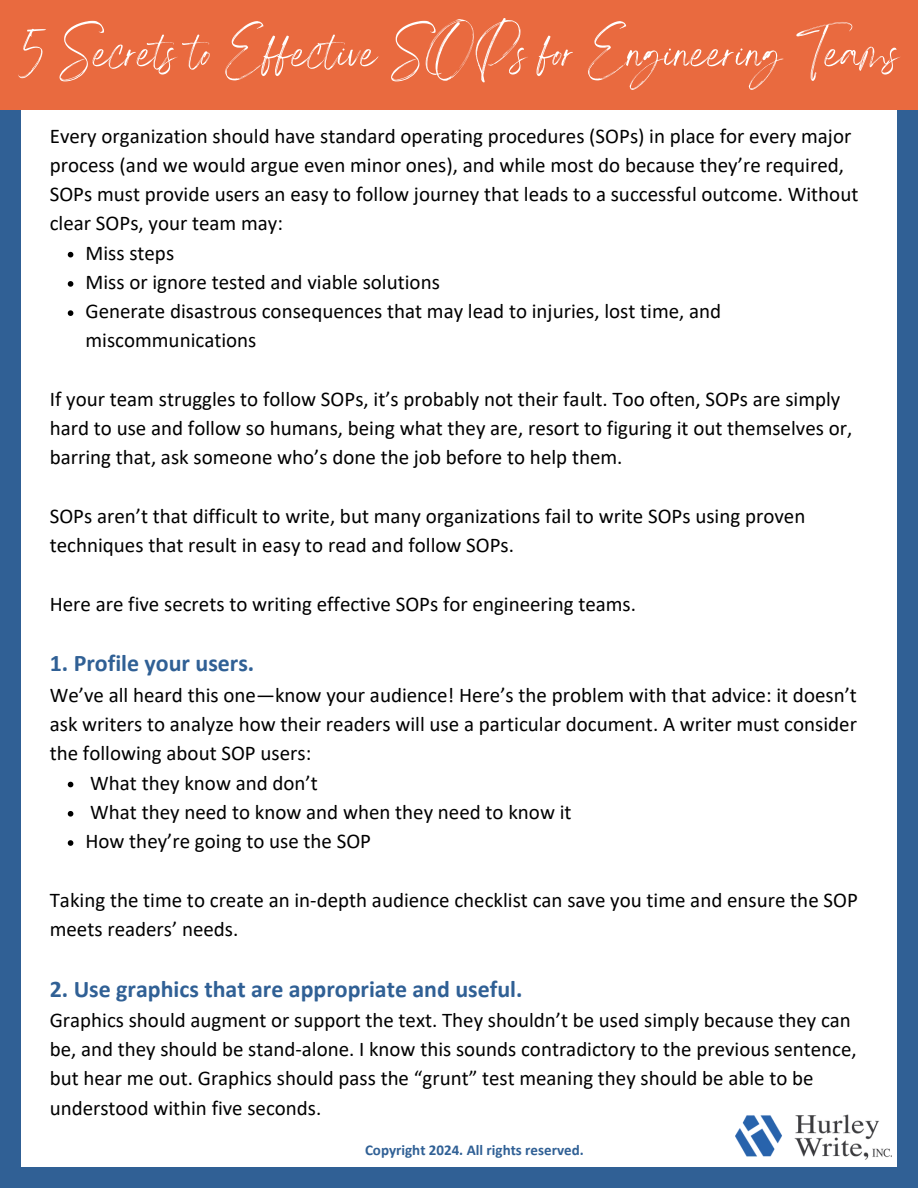
<style>
.page{position:relative;width:918px;height:1188px;background:#fff}
.page>*{position:absolute;margin:0;border:0;box-sizing:border-box;transform-origin:0 0}
.t1{font:63px "Angella White";color:#fff}
.t2{font:700 24px "Calibri";color:#306095}
.t3{font:21px/29.2px "Calibri";color:#000}
.t4{font:700 15px "Calibri";color:#306095}
</style>
<div class="page">
<svg style="left:68px;top:252px;width:5px;height:5px"></svg>
<svg style="left:68px;top:281px;width:5px;height:6px"></svg>
<svg style="left:68px;top:310px;width:5px;height:6px"></svg>
<svg style="left:68px;top:782px;width:5px;height:5px"></svg>
<svg style="left:68px;top:811px;width:5px;height:6px"></svg>
<svg style="left:68px;top:840px;width:5px;height:6px"></svg>
<div style="left:0;top:1167px;width:918px;height:21px;background:#306095"></div>
<div style="left:897px;top:22px;width:21px;height:1166px;background:#306095"></div>
<div style="left:0;top:22px;width:21px;height:1166px;background:#306095"></div>
<img style="left:736px;top:1114px;width:155px;height:46px">
<div style="left:0;top:0;width:918px;height:110px;background:#e96a3f"></div>
<p class="t1" style="left:18px;top:13px;width:884px">5 Secrets to Effective SOPs for Engineering Teams</p>
<h1 class="t3" style="left:50px;top:123px;width:810px">Every organization should have standard operating procedures (SOPs) in place for every major process (and we would argue even minor ones), and while most do because they’re required, SOPs must provide users an easy to follow journey that leads to a successful outcome. Without clear SOPs, your team may:</h1>
<h2 class="t3" style="left:85px;top:240px;width:90px">Miss steps</h2>
<p class="t3" style="left:85px;top:269px;width:356px">Miss or ignore tested and viable solutions</p>
<p class="t3" style="left:85px;top:298px;width:637px">Generate disastrous consequences that may lead to injuries, lost time, and miscommunications</p>
<p class="t3" style="left:50px;top:386px;width:804px">If your team struggles to follow SOPs, it’s probably not their fault. Too often, SOPs are simply hard to use and follow so humans, being what they are, resort to figuring it out themselves or, barring that, ask someone who’s done the job before to help them.</p>
<h2 class="t3" style="left:50px;top:503px;width:757px">SOPs aren’t that difficult to write, but many organizations fail to write SOPs using proven techniques that result in easy to read and follow SOPs.</h2>
<h2 class="t3" style="left:50px;top:591px;width:588px">Here are five secrets to writing effective SOPs for engineering teams.</h2>
<h2 class="t2" style="left:50px;top:653px;width:206px">1. Profile your users.</h2>
<h2 class="t3" style="left:50px;top:682px;width:809px;text-align:justify">We’ve all heard this one—know your audience! Here’s the problem with that advice: it doesn’t ask writers to analyze how their readers will use a particular document. A writer must consider the following about SOP users:</h2>
<h2 class="t3" style="left:90px;top:770px;width:229px">What they know and don’t</h2>
<p class="t3" style="left:90px;top:799px;width:483px">What they need to know and when they need to know it</p>
<p class="t3" style="left:85px;top:828px;width:287px">How they’re going to use the SOP</p>
<p class="t3" style="left:50px;top:887px;width:810px">Taking the time to create an in-depth audience checklist can save you time and ensure the SOP meets readers’ needs.</p>
<h2 class="t2" style="left:50px;top:979px;width:474px">2. Use graphics that are appropriate and useful.</h2>
<h2 class="t3" style="left:50px;top:1007px;width:808px">Graphics should augment or support the text. They shouldn’t be used simply because they can be, and they should be stand-alone. I know this sounds contradictory to the previous sentence, but hear me out. Graphics should pass the “grunt” test meaning they should be able to be understood within five seconds.</h2>
<h2 class="t4" style="left:365px;top:1144px;width:220px">Copyright 2024. All rights reserved.</h2>
</div>
